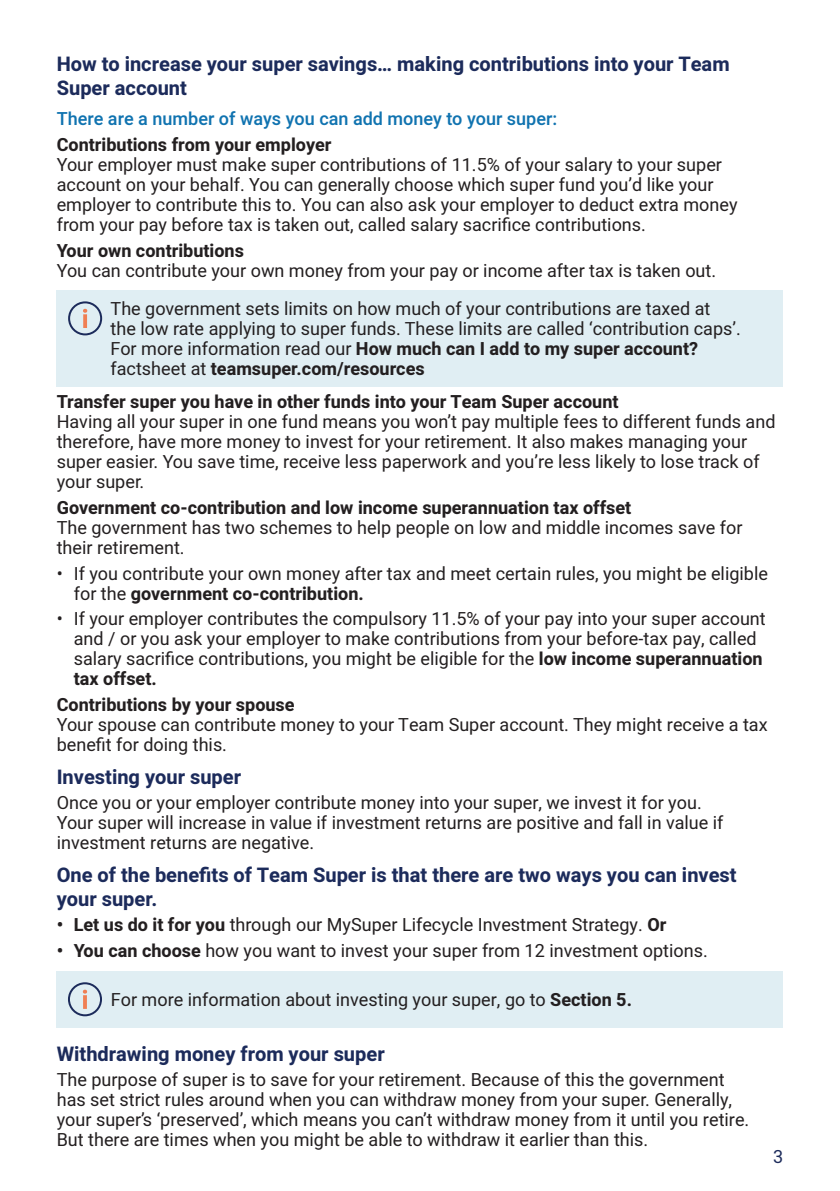
<style>
.page{position:relative;width:840px;height:1191px;background:#fff}
.page>*{position:absolute;margin:0;border:0;box-sizing:border-box;transform-origin:0 0}
.TS_-_Heading_3{font:700 20px/24px "Heebo";color:#1c2b5b}
.TS_-_Body_Copy{font:18px/20px "Heebo";color:#231f20}
.TS_-_Heading_5{font:500 18px "Heebo";color:#1073b0}
.t1{font:18px "Heebo";color:#1c2b5b}
.s1{font-weight:700}
</style>
<div class="page">
<div style="left:57px;top:290px;width:725px;height:96px;background:#e0eef3"></div>
<svg style="left:83px;top:309px;width:4px;height:19px"></svg>
<div style="left:68px;top:301px;width:34px;height:34px;border:2px solid #1c2b5b;border-radius:50%"></div>
<div style="left:57px;top:971px;width:725px;height:56px;background:#e0eef3"></div>
<svg style="left:83px;top:989px;width:4px;height:20px"></svg>
<div style="left:68px;top:982px;width:34px;height:34px;border:2px solid #1c2b5b;border-radius:50%"></div>
<p class="TS_-_Heading_3" style="left:57px;top:52px;width:674px">How to increase your super savings… making contributions into your Team<br>Super account</p>
<p class="TS_-_Heading_5" style="left:57px;top:107px;width:501px">There are a number of ways you can add money to your super:</p>
<p class="TS_-_Body_Copy" style="left:57px;top:135px;width:682px"><span class="s1">Contributions from your employer<br></span>Your employer must make super contributions of 11.5% of your salary to your super account on your behalf. You can generally choose which super fund you’d like your employer to contribute this to. You can also ask your employer to deduct extra money from your pay before tax is taken out, called salary sacrifice contributions.</p>
<p class="TS_-_Body_Copy" style="left:57px;top:240px;width:660px"><span class="s1">Your own contributions<br></span>You can contribute your own money from your pay or income after tax is taken out.</p>
<p class="TS_-_Body_Copy" style="left:110px;top:298px;width:631px">The government sets limits on how much of your contributions are taxed at<br>the low rate applying to super funds. These limits are called ‘contribution caps’.<br>For more information read our <span class="s1">How much can I add to my super account? </span>factsheet at <span class="s1">teamsuper.com/resources</span></p>
<p class="TS_-_Body_Copy" style="left:57px;top:392px;width:720px"><span class="s1">Transfer super you have in other funds into your Team Super account<br></span>Having all your super in one fund means you won’t pay multiple fees to different funds and therefore, have more money to invest for your retirement. It also makes managing your super easier. You save time, receive less paperwork and you’re less likely to lose track of your super.</p>
<p class="TS_-_Body_Copy" style="left:57px;top:497px;width:687px"><span class="s1">Government co-contribution and low income superannuation tax offset<br></span>The government has two schemes to help people on low and middle incomes save for their retirement.</p>
<p class="TS_-_Body_Copy" style="left:74px;top:563px;width:695px;text-indent:-17px">• If you contribute your own money after tax and meet certain rules, you might be eligible for the <span class="s1">government co-contribution.</span></p>
<p class="TS_-_Body_Copy" style="left:74px;top:609px;width:693px;text-indent:-17px">• If your employer contributes the compulsory 11.5% of your pay into your super account and / or you ask your employer to make contributions from your before-tax pay, called salary sacrifice contributions, you might be eligible for the <span class="s1">low income superannuation tax offset.</span></p>
<p class="TS_-_Body_Copy" style="left:57px;top:694px;width:712px"><span class="s1">Contributions by your spouse<br></span>Your spouse can contribute money to your Team Super account. They might receive a tax benefit for doing this.</p>
<p class="TS_-_Heading_3" style="left:57px;top:765px;width:186px">Investing your super</p>
<p class="TS_-_Body_Copy" style="left:57px;top:793px;width:668px">Once you or your employer contribute money into your super, we invest it for you.<br>Your super will increase in value if investment returns are positive and fall in value if investment returns are negative.</p>
<p class="TS_-_Heading_3" style="left:57px;top:863px;width:681px">One of the benefits of Team Super is that there are two ways you can invest your super.</p>
<p class="TS_-_Body_Copy" style="left:57px;top:915px;width:610px"><span class="s1">• Let us do it for you</span> through our MySuper Lifecycle Investment Strategy. <span class="s1">Or</span></p>
<p class="TS_-_Body_Copy" style="left:57px;top:940px;width:652px"><span class="s1">• You can choose</span> how you want to invest your super from 12 investment options.</p>
<p class="TS_-_Body_Copy" style="left:111px;top:989px;width:522px">For more information about investing your super, go to <span class="s1">Section 5.</span></p>
<p class="TS_-_Heading_3" style="left:57px;top:1042px;width:329px">Withdrawing money from your super</p>
<p class="TS_-_Body_Copy" style="left:57px;top:1069px;width:693px">The purpose of super is to save for your retirement. Because of this the government has set strict rules around when you can withdraw money from your super. Generally, your super’s ‘preserved’, which means you can’t withdraw money from it until you retire.<br>But there are times when you might be able to withdraw it earlier than this.</p>
<p class="t1" style="left:772px;top:1143px;width:12px">3</p>
</div>
